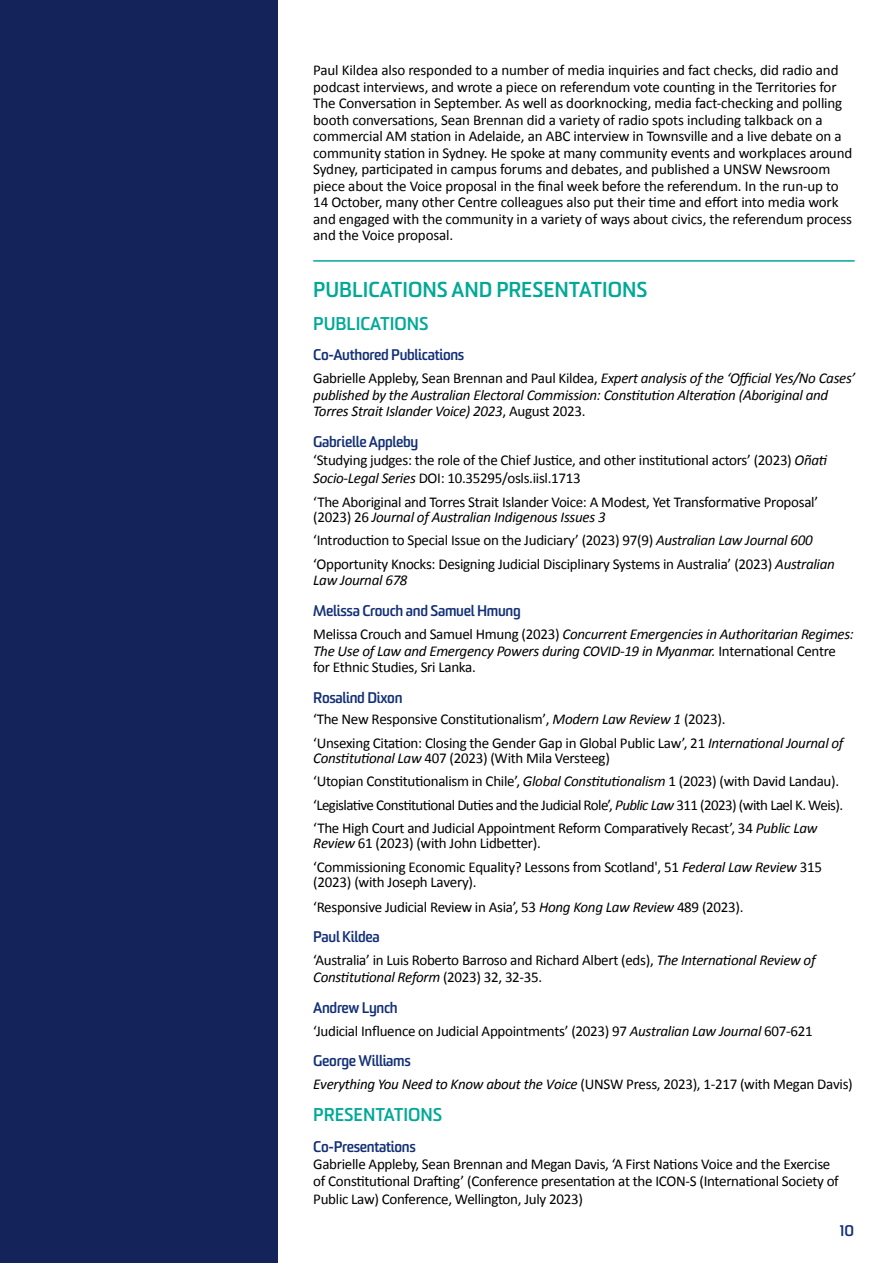
<style>
.page{position:relative;width:893px;height:1263px;background:#fff}
.page>*{position:absolute;margin:0;border:0;box-sizing:border-box;transform-origin:0 0}
.text{font:700 21px "Sommet";color:#00a997}
.text-2{font:700 18px "Sommet";color:#00a997}
.text-3{font:15px/16.5px "Calibri";letter-spacing:-.02em;color:#000}
.text-4{font:italic 15px/16.5px "Calibri";letter-spacing:-.02em;color:#000}
.text-5{font:700 15px/30.8px "Sommet";letter-spacing:-.02em;color:#122f77}
.s1{font-family:"Sommet";font-weight:700;color:#122f77}
.s2{font-style:italic}
.s3{font-style:normal}
.s4{font-family:"Calibri";font-weight:400;font-style:italic;color:#000}
.s5{font-family:"Sommet";font-weight:700;font-style:normal;color:#122f77}
</style>
<div class="page">
<div style="left:0;top:0;width:278px;height:1263px;background:#14245a"></div>
<hr style="left:313px;top:260px;width:542px;height:2px;background:#00a997">
<p class="text-3" style="left:313px;top:61px;width:540px">Paul Kildea also responded to a number of media inquiries and fact checks, did radio and podcast interviews, and wrote a piece on referendum vote counting in the Territories for The Conversation in September. As well as doorknocking, media fact-checking and polling booth conversations, Sean Brennan did a variety of radio spots including talkback on a commercial AM station in Adelaide, an ABC interview in Townsville and a live debate on a community station in Sydney. He spoke at many community events and workplaces around Sydney, participated in campus forums and debates, and published a UNSW Newsroom piece about the Voice proposal in the final week before the referendum. In the run-up to 14 October, many other Centre colleagues also put their time and effort into media work and engaged with the community in a variety of ways about civics, the referendum process and the Voice proposal.</p>
<p class="text" style="left:313px;top:277px;width:336px">PUBLICATIONS AND PRESENTATIONS</p>
<p class="text-2" style="left:313px;top:312px;width:117px">PUBLICATIONS</p>
<p class="text-3" style="left:313px;top:343px;width:544px;line-height:23px"><span class="s1">Co-Authored Publications<br></span>Gabrielle Appleby, Sean Brennan and Paul Kildea, <span class="s2">Expert analysis of the ‘Official Yes/No Cases’</span></p>
<p class="text-4" style="left:313px;top:386px;width:516px">published by the Australian Electoral Commission: Constitution Alteration (Aboriginal and<br>Torres Strait Islander Voice) 2023<span class="s3">, August 2023.</span></p>
<p class="text-3" style="left:313px;top:432px;width:516px;line-height:18.1px"><span class="s1">Gabrielle Appleby<br></span>‘Studying judges: the role of the Chief Justice, and other institutional actors’ (2023) <span class="s2">Oñati<br>Socio-Legal Series</span> DOI: 10.35295/osls.iisl.1713</p>
<p class="text-3" style="left:313px;top:494px;width:506px;line-height:15px">‘The Aboriginal and Torres Strait Islander Voice: A Modest, Yet Transformative Proposal’ (2023) 26 <span class="s2">Journal of Australian Indigenous Issues 3</span></p>
<p class="text-3" style="left:313px;top:528px;width:523px;line-height:23.5px">‘Introduction to Special Issue on the Judiciary’ (2023) 97(9) <span class="s2">Australian Law Journal 600 </span>‘Opportunity Knocks: Designing Judicial Disciplinary Systems in Australia’ (2023) <span class="s2">Australian</span></p>
<p class="text-5" style="left:313px;top:565px;width:209px"><span class="s4">Law Journal 678<br></span>Melissa Crouch and Samuel Hmung</p>
<p class="text-4" style="left:313px;top:625px;width:542px"><span class="s3">Melissa Crouch and Samuel Hmung (2023)</span> Concurrent Emergencies in Authoritarian Regimes:<br>The Use of Law and Emergency Powers during COVID-19 in Myanmar. <span class="s3">International Centre for Ethnic Studies, Sri Lanka.</span></p>
<p class="text-3" style="left:313px;top:687px;width:414px;line-height:21.5px"><span class="s1">Rosalind Dixon<br></span>‘The New Responsive Constitutionalism’, <span class="s2">Modern Law Review 1</span> (2023).</p>
<p class="text-3" style="left:313px;top:735px;width:532px;line-height:15px">‘Unsexing Citation: Closing the Gender Gap in Global Public Law’, 21 <span class="s2">International Journal of<br>Constitutional Law</span> 407 (2023) (With Mila Versteeg)</p>
<p class="text-3" style="left:313px;top:769px;width:531px;line-height:23.5px">‘Utopian Constitutionalism in Chile’, <span class="s2">Global Constitutionalism</span> 1 (2023) (with David Landau). ‘Legislative Constitutional Duties and the Judicial Role’, <span class="s2">Public Law</span> 311 (2023) (with Lael K. Weis). ‘The High Court and Judicial Appointment Reform Comparatively Recast’, 34 <span class="s2">Public Law</span></p>
<p class="text-3" style="left:313px;top:831px;width:510px;line-height:23.5px"><span class="s2">Review</span> 61 (2023) (with John Lidbetter).<br>‘Commissioning Economic Equality? Lessons from Scotland', 51 <span class="s2">Federal Law Review</span> 315</p>
<p class="text-3" style="left:313px;top:869px;width:432px;line-height:25px">(2023) (with Joseph Lavery).<br>‘Responsive Judicial Review in Asia’, 53 <span class="s2">Hong Kong Law Review</span> 489 (2023).</p>
<p class="text-3" style="left:313px;top:926px;width:504px;line-height:23px"><span class="s1">Paul Kildea<br></span>‘Australia’ in Luis Roberto Barroso and Richard Albert (eds), <span class="s2">The International Review of</span></p>
<p class="text-4" style="left:313px;top:961px;width:231px;line-height:30.8px">Constitutional Reform <span class="s3">(2023) 32, 32-35.<br></span><span class="s5">Andrew Lynch</span></p>
<p class="text-3" style="left:313px;top:1015px;width:501px;line-height:30.8px">‘Judicial Influence on Judicial Appointments’ (2023) 97 <span class="s2">Australian Law Journal</span> 607-621<br><span class="s1">George Williams</span></p>
<p class="text-3" style="left:313px;top:1075px;width:541px"><span class="s2">Everything You Need to Know about the Voice</span> (UNSW Press, 2023), 1-217 (with Megan Davis)</p>
<p class="text-2" style="left:313px;top:1104px;width:131px">PRESENTATIONS</p>
<p class="text-3" style="left:313px;top:1138px;width:527px;line-height:17.1px"><span class="s1">Co-Presentations<br></span>Gabrielle Appleby, Sean Brennan and Megan Davis, ‘A First Nations Voice and the Exercise of Constitutional Drafting’ (Conference presentation at the ICON-S (International Society of Public Law) Conference, Wellington, July 2023)</p>
<p class="text-5" style="left:840px;top:1215px;width:16px">10</p>
</div>
